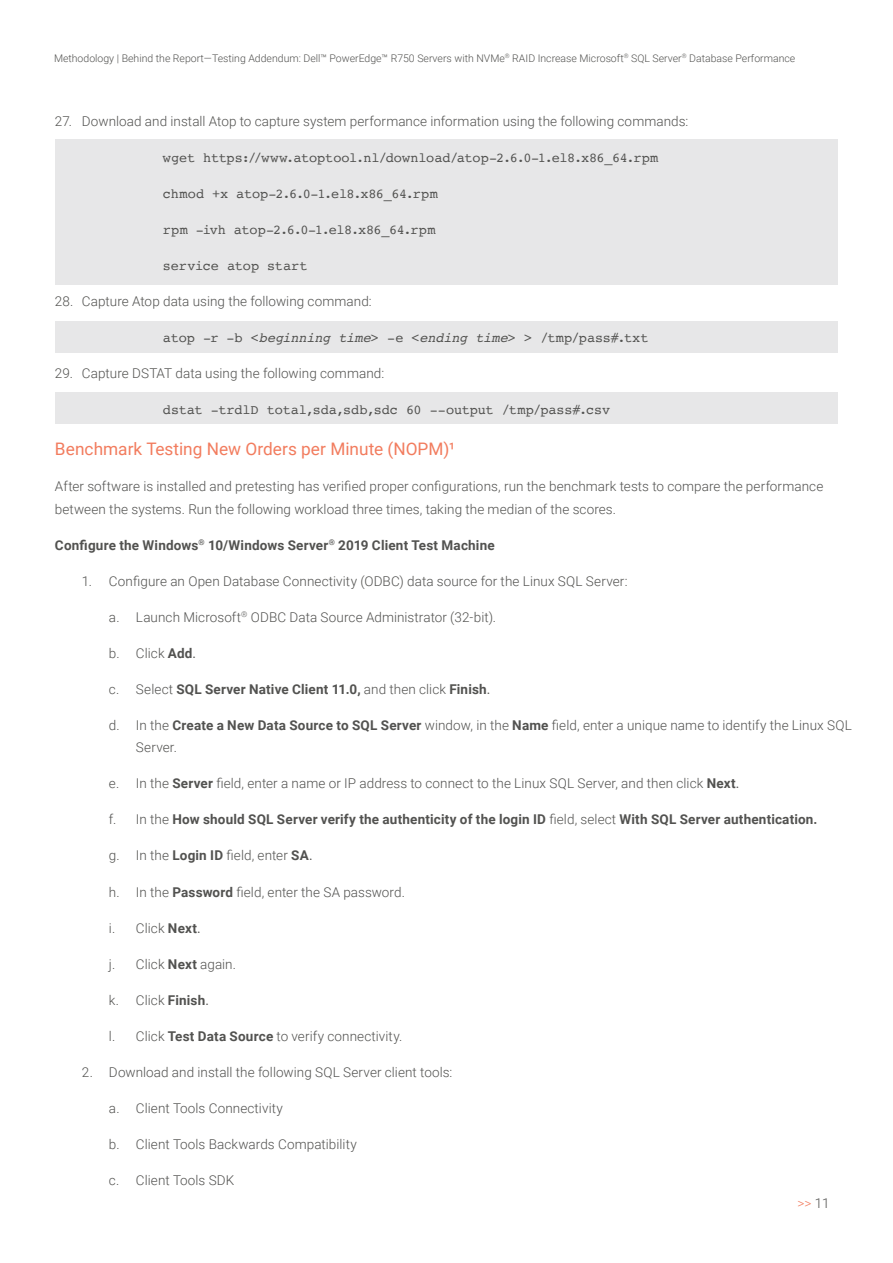
<style>
.page{position:relative;width:893px;height:1263px;background:#fff}
.page>*{position:absolute;margin:0;border:0;box-sizing:border-box;transform-origin:0 0}
.t1{font:17.25px "Roboto";color:#f27c5e}
.t2{font:300 13.5px/22.5px "Roboto";letter-spacing:.005em;color:#525250}
.t3{font:13.5px "Courier";letter-spacing:-.005em;color:#525250}
.t4{font:700 13.5px "Roboto";letter-spacing:.015em;color:#525250}
.t5{font:300 13.5px "Roboto";color:#f27c5e}
.t6{font:300 10.5px "Roboto";color:#525250}
.s1{font-style:italic}
.s2{font-weight:700}
.s3{font-weight:400}
.s4{font-weight:300}
.s5{color:#525250}
</style>
<div class="page">
<div style="left:55px;top:393px;width:782px;height:31px;background:#e7e7e8"></div>
<div style="left:55px;top:321px;width:782px;height:31px;background:#e7e7e8"></div>
<div style="left:55px;top:139px;width:782px;height:146px;background:#e7e7e8"></div>
<p class="t6" style="left:54px;top:51px;width:743px">Methodology | Behind the Report—Testing Addendum: Dell™ PowerEdge™ R750 Servers with NVMe<sup>®</sup> RAID Increase Microsoft<sup>®</sup> SQL Server<sup>®</sup> Database Performance</p>
<p class="t2" style="left:55px;top:109px;width:635px">27. Download and install Atop to capture system performance information using the following commands:</p>
<p class="t3" style="left:163px;top:147px;width:497px">wget https://www.atoptool.nl/download/atop-2.6.0-1.el8.x86_64.rpm</p>
<p class="t3" style="left:163px;top:183px;width:276px">chmod +x atop-2.6.0-1.el8.x86_64.rpm</p>
<p class="t3" style="left:163px;top:219px;width:274px">rpm -ivh atop-2.6.0-1.el8.x86_64.rpm</p>
<p class="t3" style="left:163px;top:255px;width:146px">service atop start</p>
<p class="t2" style="left:55px;top:289px;width:318px">28. Capture Atop data using the following command:</p>
<p class="t3" style="left:163px;top:327px;width:487px">atop -r -b &lt;<span class="s1">beginning time</span>&gt; -e &lt;<span class="s1">ending time</span>&gt; &gt; /tmp/pass#.txt</p>
<p class="t2" style="left:55px;top:361px;width:331px">29. Capture DSTAT data using the following command:</p>
<p class="t3" style="left:163px;top:399px;width:449px">dstat -trdlD total,sda,sdb,sdc 60 --output /tmp/pass#.csv</p>
<p class="t1" style="left:55px;top:437px;width:402px">Benchmark Testing New Orders per Minute (NOPM)¹</p>
<p class="t2" style="left:55px;top:475px;width:770px">After software is installed and pretesting has verified proper configurations, run the benchmark tests to compare the performance between the systems. Run the following workload three times, taking the median of the scores.</p>
<p class="t4" style="left:55px;top:536px;width:441px">Configure the Windows<sup>®</sup> 10/Windows Server<sup>®</sup> 2019 Client Test Machine</p>
<p class="t2" style="left:82px;top:569px;width:547px">1. Configure an Open Database Connectivity (ODBC) data source for the Linux SQL Server:</p>
<p class="t2" style="left:109px;top:605px;width:389px">a. Launch Microsoft<sup>®</sup> ODBC Data Source Administrator (32-bit).</p>
<p class="t2" style="left:109px;top:641px;width:89px">b. Click <span class="s2">Add</span><span class="s3">.</span></p>
<p class="t4" style="left:109px;top:680px;width:383px"><span class="s4">c. Select</span> SQL Server Native Client 11.0, <span class="s4">and then click</span> Finish<span class="s3">.</span></p>
<p class="t2" style="left:136px;top:713px;width:717px;text-indent:-27px">d. In the <span class="s2">Create a New Data Source to SQL Server</span> window, in the <span class="s2">Name</span> field, enter a unique name to identify the Linux SQL<br>Server.</p>
<p class="t2" style="left:109px;top:772px;width:632px">e. In the <span class="s2">Server</span> field, enter a name or IP address to connect to the Linux SQL Server, and then click <span class="s2">Next</span><span class="s3">.</span></p>
<p class="t4" style="left:109px;top:810px;width:710px"><span class="s4">f. In the</span> How should SQL Server verify the authenticity of the login ID <span class="s4">field, select</span> With SQL Server authentication.</p>
<p class="t2" style="left:109px;top:844px;width:205px">g. In the <span class="s2">Login ID</span> field, enter <span class="s2">SA</span><span class="s3">.</span></p>
<p class="t2" style="left:109px;top:880px;width:298px">h. In the <span class="s2">Password</span> field, enter the SA password.</p>
<p class="t2" style="left:109px;top:916px;width:93px">i. Click <span class="s2">Next</span><span class="s3">.</span></p>
<p class="t2" style="left:109px;top:952px;width:129px">j. Click <span class="s2">Next</span> again.</p>
<p class="t2" style="left:109px;top:988px;width:101px">k. Click <span class="s2">Finish</span><span class="s3">.</span></p>
<p class="t2" style="left:109px;top:1024px;width:295px">l. Click <span class="s2">Test Data Source</span> to verify connectivity.</p>
<p class="t2" style="left:82px;top:1060px;width:372px">2. Download and install the following SQL Server client tools:</p>
<p class="t2" style="left:109px;top:1096px;width:175px">a. Client Tools Connectivity</p>
<p class="t2" style="left:109px;top:1132px;width:249px">b. Client Tools Backwards Compatibility</p>
<p class="t2" style="left:109px;top:1168px;width:127px">c. Client Tools SDK</p>
<p class="t5" style="left:797px;top:1194px;width:34px">&gt;&gt; <span class="s5">11</span></p>
</div>
